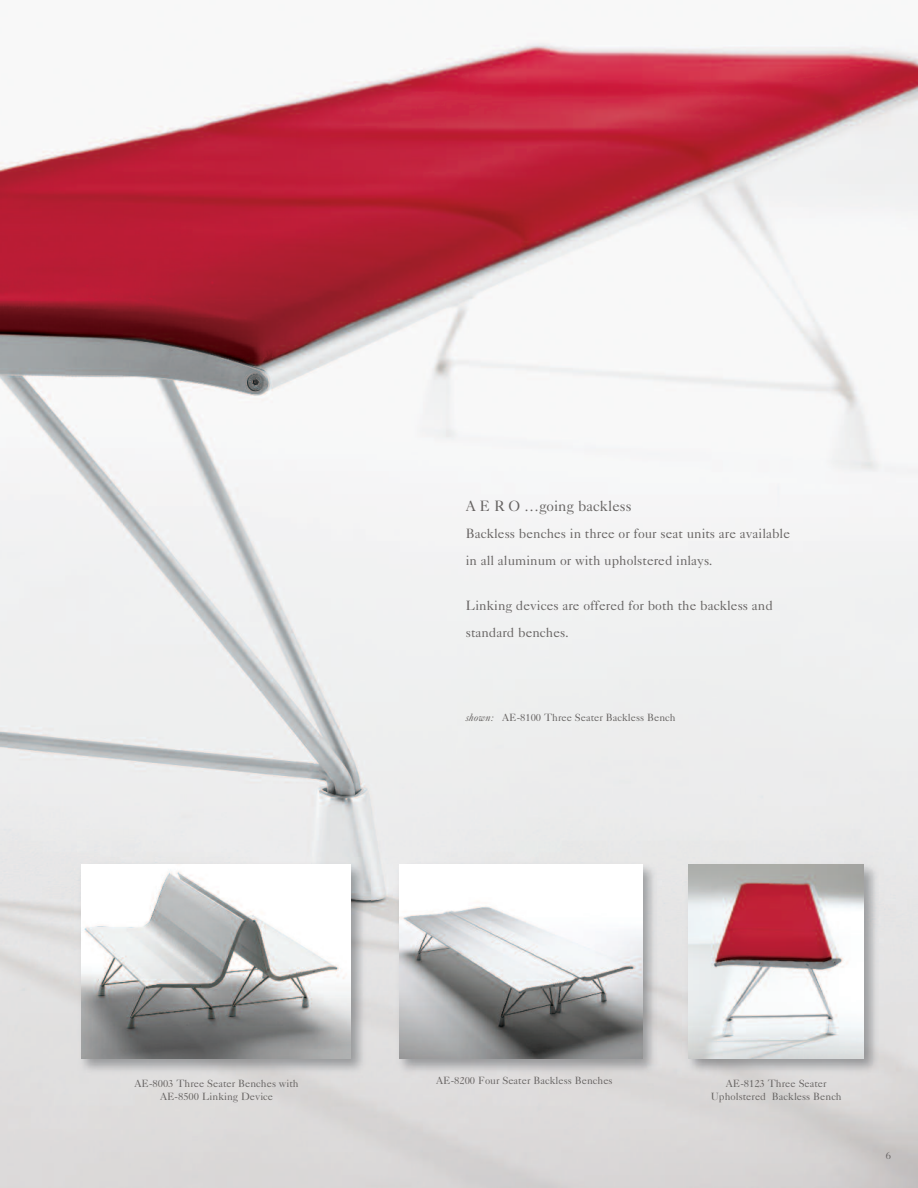
<style>
.page{position:relative;width:918px;height:1188px;background:#fff}
.page>*{position:absolute;margin:0;border:0;box-sizing:border-box;transform-origin:0 0}
.t1{font:15px "Caslon Five Forty";color:#676463}
.t2{font:13.5px/27px "Caslon Five Forty";color:#676463}
.t3{font:10.5px/12.6px "Caslon Five Forty";color:#676463;text-align:center}
.s1{font-style:italic}
</style>
<div class="page">
<img style="left:0;top:42px;width:918px;height:1146px">
<img style="left:75px;top:857px;width:295px;height:221px">
<img style="left:81px;top:864px;width:270px;height:194px">
<img style="left:393px;top:857px;width:269px;height:221px">
<img style="left:400px;top:864px;width:243px;height:194px">
<img style="left:682px;top:857px;width:201px;height:221px">
<img style="left:688px;top:864px;width:176px;height:194px">
<h1 class="t1" style="left:466px;top:500px;width:167px">A E R O …going backless</h1>
<p class="t2" style="left:466px;top:521px;width:326px">Backless benches in three or four seat units are available in all aluminum or with upholstered inlays.</p>
<p class="t2" style="left:466px;top:593px;width:309px">Linking devices are offered for both the backless and standard benches.</p>
<p class="t3" style="left:466px;top:712px;width:212px"><span class="s1">shown:</span> AE-8100 Three Seater Backless Bench</p>
<p class="t3" style="left:134px;top:1078px;width:166px">AE-8003 Three Seater Benches with<br>AE-8500 Linking Device</p>
<p class="t3" style="left:436px;top:1075px;width:178px">AE-8200 Four Seater Backless Benches</p>
<p class="t3" style="left:711px;top:1078px;width:133px">AE-8123 Three Seater<br>Upholstered Backless Bench</p>
<p class="t3" style="left:886px;top:1150px;width:7px">6</p>
</div>
